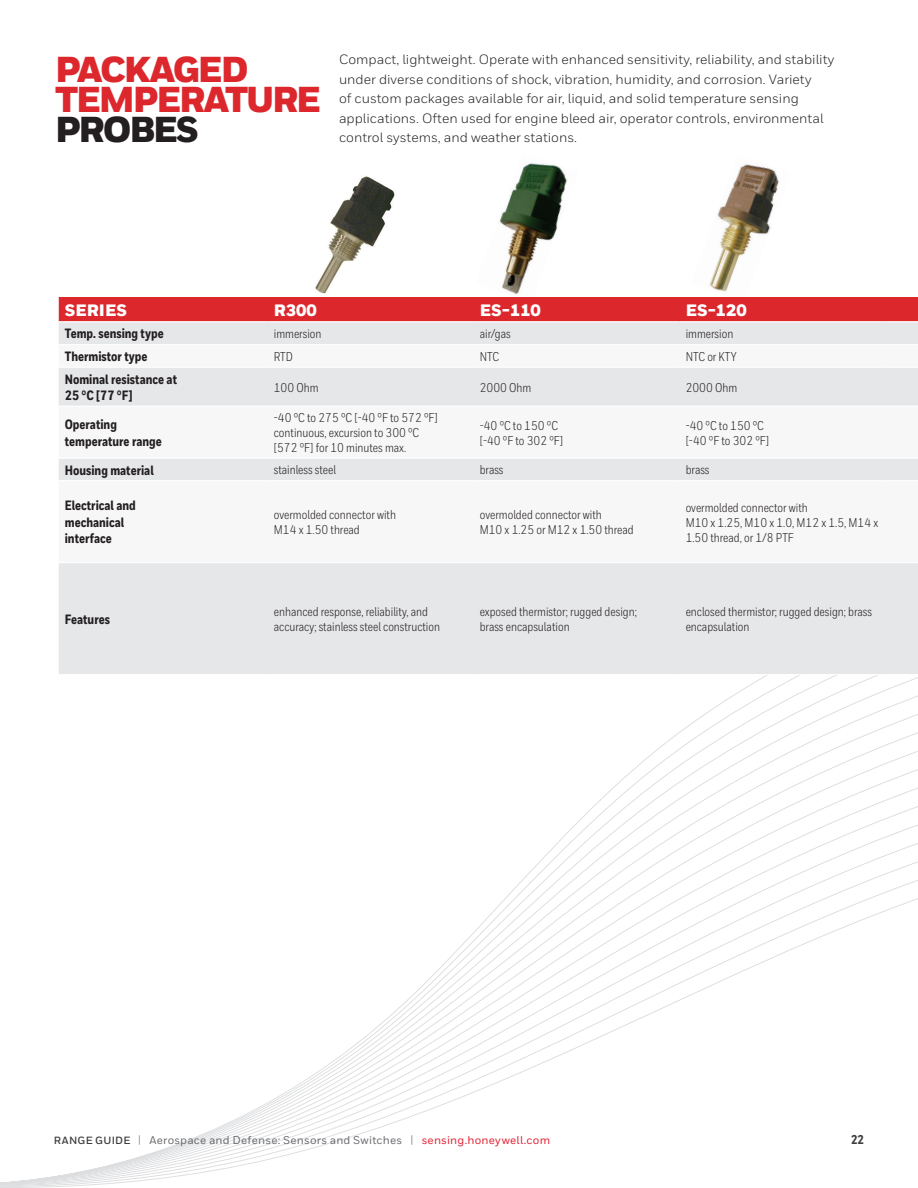
<style>
.page{position:relative;width:918px;height:1188px;background:#fff}
.page>*{position:absolute;margin:0;border:0;box-sizing:border-box;transform-origin:0 0}
.t1{font:900 36px/30px "Honeywell Sans";letter-spacing:-.06em;color:#dc272d}
.t2{font:900 16.5px "Honeywell Sans";color:#fff}
.t3{font:13.5px/19.5px "Honeywell Sans";color:#231f20}
.t4{font:800 13.5px/16.5px "Honeywell Cond";color:#231f20}
.t5{font:12.75px/15px "Honeywell Cond";color:#231f20}
.t6{font:800 12.75px "Honeywell Cond";color:#3e3e3f}
.t7{font:500 11.25px "Honeywell Sans";letter-spacing:.02em;color:#6c6d70}
.s1{color:#231f20}
.s2{font-weight:700;font-size:10.5px;color:#3e3e3f}
.s3{font-size:11.4px;color:#939598}
.s4{color:#e22536}
</style>
<div class="page">
<svg style="left:0;top:836px;width:918px;height:352px"></svg>
<img style="left:499px;top:163px;width:68px;height:131px">
<img style="left:315px;top:176px;width:80px;height:118px">
<img style="left:709px;top:164px;width:70px;height:128px">
<div style="left:59px;top:297px;width:859px;height:24px;background:#dc272d"></div>
<div style="left:59px;top:322px;width:859px;height:352px;background:#e6e7e9"></div>
<svg style="left:59px;top:345px;width:859px;height:217px"></svg>
<hr style="left:59px;top:344px;width:209px;height:1px;background:#fff">
<hr style="left:268px;top:344px;width:206px;height:1px;background:#fff">
<hr style="left:474px;top:344px;width:206px;height:1px;background:#fff">
<hr style="left:680px;top:344px;width:206px;height:1px;background:#fff">
<hr style="left:886px;top:344px;width:32px;height:1px;background:#fff">
<hr style="left:59px;top:367px;width:209px;height:1px;background:#fff">
<hr style="left:268px;top:367px;width:206px;height:1px;background:#fff">
<hr style="left:474px;top:367px;width:206px;height:1px;background:#fff">
<hr style="left:680px;top:367px;width:206px;height:1px;background:#fff">
<hr style="left:886px;top:367px;width:32px;height:1px;background:#fff">
<hr style="left:59px;top:406px;width:209px;height:1px;background:#fff">
<hr style="left:268px;top:406px;width:206px;height:1px;background:#fff">
<hr style="left:474px;top:406px;width:206px;height:1px;background:#fff">
<hr style="left:680px;top:406px;width:206px;height:1px;background:#fff">
<hr style="left:886px;top:406px;width:32px;height:1px;background:#fff">
<hr style="left:59px;top:458px;width:209px;height:1px;background:#fff">
<hr style="left:268px;top:458px;width:206px;height:1px;background:#fff">
<hr style="left:474px;top:458px;width:206px;height:1px;background:#fff">
<hr style="left:680px;top:458px;width:206px;height:1px;background:#fff">
<hr style="left:886px;top:458px;width:32px;height:1px;background:#fff">
<hr style="left:59px;top:480px;width:209px;height:1px;background:#fff">
<hr style="left:268px;top:480px;width:206px;height:1px;background:#fff">
<hr style="left:474px;top:480px;width:206px;height:1px;background:#fff">
<hr style="left:680px;top:480px;width:206px;height:1px;background:#fff">
<hr style="left:886px;top:480px;width:32px;height:1px;background:#fff">
<hr style="left:59px;top:562px;width:209px;height:1px;background:#fff">
<hr style="left:268px;top:562px;width:206px;height:1px;background:#fff">
<hr style="left:474px;top:562px;width:206px;height:1px;background:#fff">
<hr style="left:680px;top:562px;width:206px;height:1px;background:#fff">
<hr style="left:886px;top:562px;width:32px;height:1px;background:#fff">
<p class="t1" style="left:55px;top:56px;width:268px">PACKAGED<br>TEMPERATURE<br><span class="s1">PROBES</span></p>
<p class="t3" style="left:339px;top:50px;width:497px">Compact, lightweight. Operate with enhanced sensitivity, reliability, and stability under diverse conditions of shock, vibration, humidity, and corrosion. Variety<br>of custom packages available for air, liquid, and solid temperature sensing applications. Often used for engine bleed air, operator controls, environmental control systems, and weather stations.</p>
<p class="t2" style="left:65px;top:300px;width:64px">SERIES</p>
<p class="t2" style="left:274px;top:300px;width:45px">R300</p>
<p class="t2" style="left:480px;top:300px;width:63px">ES-110</p>
<p class="t2" style="left:686px;top:300px;width:63px">ES-120</p>
<p class="t4" style="left:65px;top:326px;width:100px">Temp. sensing type</p>
<p class="t5" style="left:274px;top:326px;width:49px">immersion</p>
<p class="t5" style="left:480px;top:326px;width:32px">air/gas</p>
<p class="t5" style="left:686px;top:326px;width:49px">immersion</p>
<p class="t4" style="left:65px;top:349px;width:84px">Thermistor type</p>
<p class="t5" style="left:274px;top:349px;width:21px">RTD</p>
<p class="t5" style="left:480px;top:349px;width:21px">NTC</p>
<p class="t5" style="left:686px;top:349px;width:52px">NTC or KTY</p>
<p class="t4" style="left:65px;top:371px;width:114px">Nominal resistance at<br>25 °C [77 °F]</p>
<p class="t5" style="left:274px;top:380px;width:46px">100 Ohm</p>
<p class="t5" style="left:480px;top:380px;width:53px">2000 Ohm</p>
<p class="t5" style="left:686px;top:380px;width:53px">2000 Ohm</p>
<p class="t4" style="left:65px;top:417px;width:99px">Operating temperature range</p>
<p class="t5" style="left:274px;top:410px;width:166px">-40 °C to 275 °C [-40 °F to 572 °F] continuous, excursion to 300 °C [572 °F] for 10 minutes max.</p>
<p class="t5" style="left:480px;top:418px;width:85px">-40 °C to 150 °C [-40 °F to 302 °F]</p>
<p class="t5" style="left:686px;top:418px;width:85px">-40 °C to 150 °C [-40 °F to 302 °F]</p>
<p class="t4" style="left:65px;top:462px;width:90px">Housing material</p>
<p class="t5" style="left:274px;top:463px;width:64px">stainless steel</p>
<p class="t5" style="left:480px;top:463px;width:25px">brass</p>
<p class="t5" style="left:686px;top:463px;width:25px">brass</p>
<p class="t4" style="left:65px;top:498px;width:73px">Electrical and mechanical interface</p>
<p class="t5" style="left:274px;top:507px;width:124px">overmolded connector with<br>M14 x 1.50 thread</p>
<p class="t5" style="left:480px;top:507px;width:156px">overmolded connector with<br>M10 x 1.25 or M12 x 1.50 thread</p>
<p class="t5" style="left:686px;top:500px;width:194px">overmolded connector with<br>M10 x 1.25, M10 x 1.0, M12 x 1.5, M14 x<br>1.50 thread, or 1/8 PTF</p>
<p class="t4" style="left:65px;top:611px;width:47px">Features</p>
<p class="t5" style="left:274px;top:604px;width:168px">enhanced response, reliability, and accuracy; stainless steel construction</p>
<p class="t5" style="left:480px;top:604px;width:159px">exposed thermistor; rugged design; brass encapsulation</p>
<p class="t5" style="left:686px;top:604px;width:188px">enclosed thermistor; rugged design; brass encapsulation</p>
<p class="t7" style="left:54px;top:1133px;width:498px"><span class="s2">RANGE GUIDE</span> <span class="s3">|</span> Aerospace and Defense: Sensors and Switches <span class="s3">|</span> <span class="s4">sensing.honeywell.com</span></p>
<p class="t6" style="left:851px;top:1132px;width:14px">22</p>
</div>
